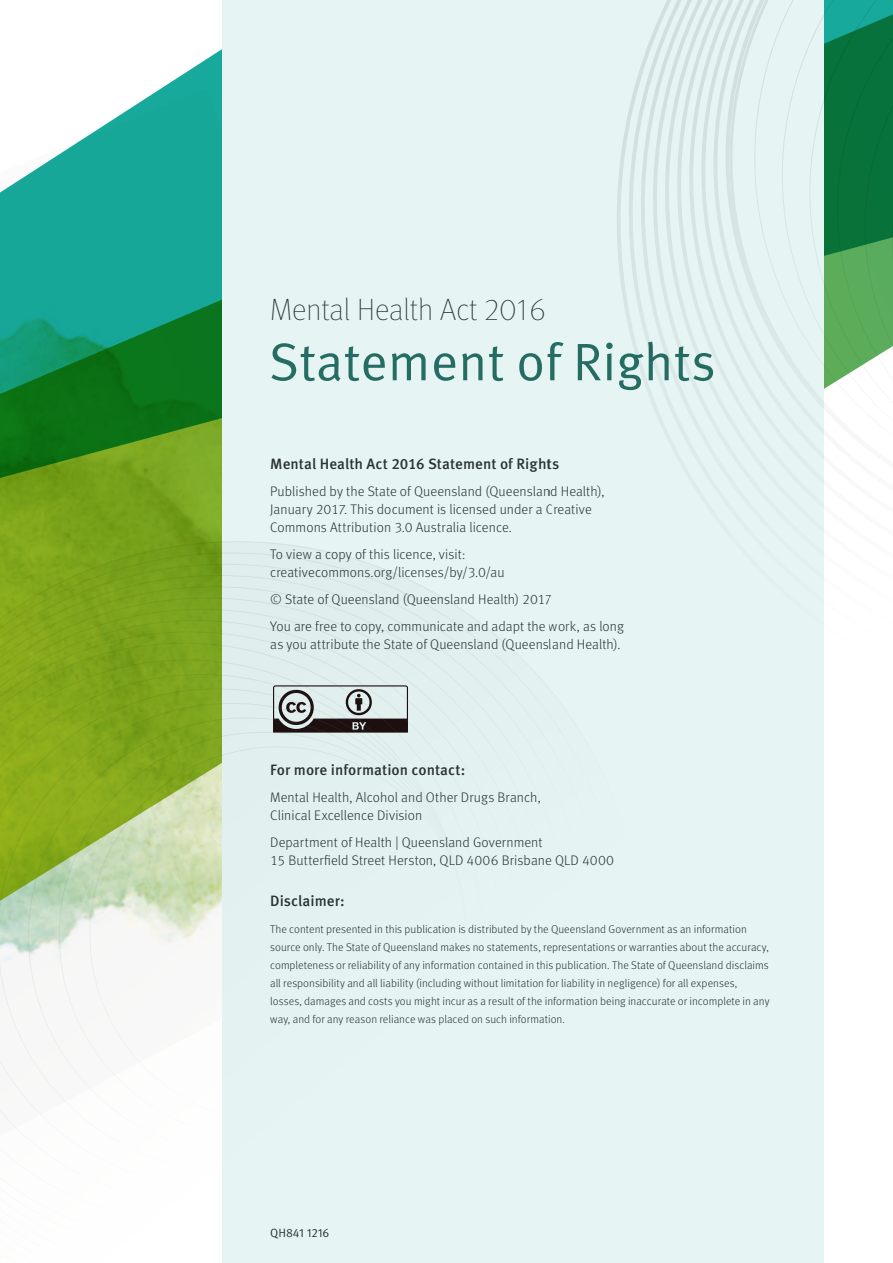
<style>
.page{position:relative;width:893px;height:1263px;background:#fff}
.page>*{position:absolute;margin:0;border:0;box-sizing:border-box;transform-origin:0 0}
.t1{font:52.8px "Meta OT Norm";color:#256d63}
.t2{font:100 30.75px "Meta OT";color:#2a3332}
.t3{font:500 15px "Meta OT";letter-spacing:.005em;color:#2a3332}
.t4{font:300 13.8px/18px "Meta OT";letter-spacing:.005em;color:#2a3332}
.t5{font:12px "Meta OT Norm";color:#2a3332}
.t6{font:300 11.25px/18px "Meta OT";letter-spacing:.005em;color:#2a3332}
</style>
<div class="page">
<svg style="left:0;top:49px;width:222px;height:492px;background:#48a774"></svg>
<div style="left:222px;top:0;width:602px;height:1263px;background:#e6f4f4"></div>
<svg style="left:0;top:541px;width:532px;height:181px"></svg>
<svg style="left:0;top:659px;width:467px;height:469px"></svg>
<svg style="left:617px;top:0;width:90px;height:420px"></svg>
<svg style="left:707px;top:0;width:186px;height:401px"></svg>
<svg style="left:273px;top:685px;width:135px;height:48px"></svg>
<h2 class="t2" style="left:270px;top:292px;width:277px">Mental Health Act 2016</h2>
<h1 class="t1" style="left:269px;top:330px;width:449px">Statement of Rights</h1>
<h3 class="t3" style="left:270px;top:455px;width:291px">Mental Health Act 2016 Statement of Rights</h3>
<p class="t4" style="left:270px;top:483px;width:336px">Published by the State of Queensland (Queensland Health),<br>January 2017. This document is licensed under a Creative<br>Commons Attribution 3.0 Australia licence.</p>
<p class="t4" style="left:270px;top:546px;width:236px">To view a copy of this licence, visit: creativecommons.org/licenses/by/3.0/au</p>
<p class="t4" style="left:270px;top:586px;width:355px;line-height:27px">© State of Queensland (Queensland Health) 2017<br>You are free to copy, communicate and adapt the work, as long</p>
<p class="t4" style="left:270px;top:636px;width:352px">as you attribute the State of Queensland (Queensland Health).</p>
<h3 class="t3" style="left:270px;top:761px;width:197px">For more information contact:</h3>
<p class="t4" style="left:270px;top:789px;width:272px">Mental Health, Alcohol and Other Drugs Branch,<br>Clinical Excellence Division</p>
<p class="t4" style="left:270px;top:834px;width:345px">Department of Health | Queensland Government<br>15 Butterfield Street Herston, QLD 4006 Brisbane QLD 4000</p>
<h3 class="t3" style="left:270px;top:891px;width:76px">Disclaimer:</h3>
<p class="t6" style="left:270px;top:920px;width:501px">The content presented in this publication is distributed by the Queensland Government as an information source only. The State of Queensland makes no statements, representations or warranties about the accuracy, completeness or reliability of any information contained in this publication. The State of Queensland disclaims all responsibility and all liability (including without limitation for liability in negligence) for all expenses, losses, damages and costs you might incur as a result of the information being inaccurate or incomplete in any way, and for any reason reliance was placed on such information.</p>
<p class="t5" style="left:270px;top:1226px;width:61px">QH841 1216</p>
</div>
